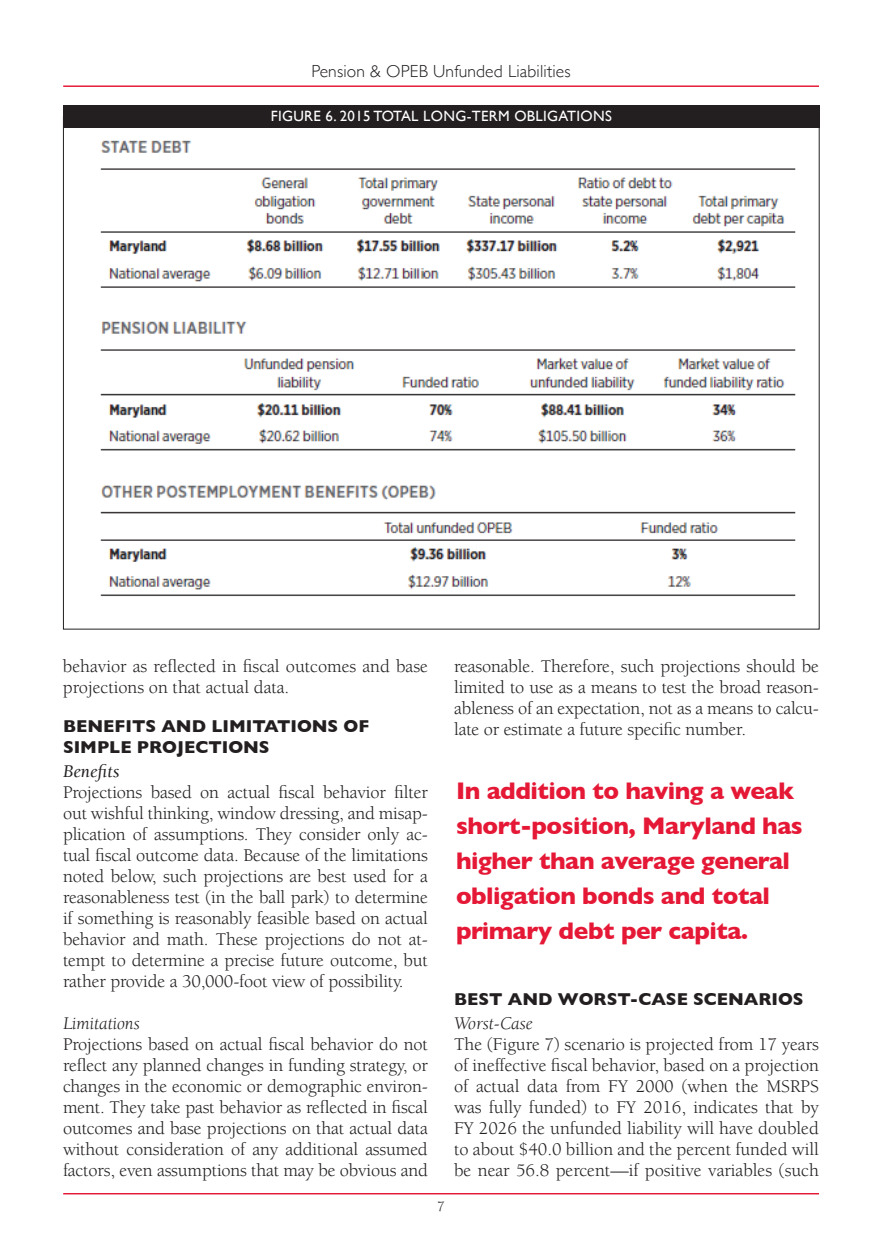
<style>
.page{position:relative;width:882px;height:1260px;background:#fff}
.page>*{position:absolute;margin:0;border:0;box-sizing:border-box;transform-origin:0 0}
.t1{font:700 24.5px/35px "Gill Sans";letter-spacing:-.02em;color:#e51836}
.t2{font:18.38px/21px "Berkeley";letter-spacing:-.01em;color:#231f20;text-align:justify}
.t3{font:italic 18.38px "Berkeley";color:#231f20}
.t4{font:italic 18.38px "Berkeley";color:#231f20}
.t5{font:700 17.5px/21px "Gill Sans";color:#231f20}
.t6{font:300 17.5px "Gill Sans";letter-spacing:.01em;color:#231f20}
.t7{font:14.88px "Gill Sans";letter-spacing:.02em;color:#fff}
.t8{font:14.7px "Berkeley";color:#231f20}
</style>
<div class="page">
<hr style="left:63px;top:1193px;width:756px;height:1px;background:#e51836">
<hr style="left:63px;top:85px;width:756px;height:2px;background:#e51836">
<img style="left:100px;top:140px;width:696px;height:457px">
<div style="left:63px;top:105px;width:757px;height:23px;background:#231f20"></div>
<p class="t6" style="left:311px;top:57px;width:261px">Pension &amp; OPEB Unfunded Liabilities</p>
<p class="t7" style="left:271px;top:107px;width:343px">FIGURE 6. 2015 TOTAL LONG-TERM OBLIGATIONS</p>
<p class="t2" style="left:63px;top:656px;width:366px">behavior as reflected in fiscal outcomes and base projections on that actual data.</p>
<p class="t5" style="left:63px;top:715px;width:308px">BENEFITS AND LIMITATIONS OF<br>SIMPLE PROJECTIONS</p>
<p class="t4" style="left:63px;top:762px;width:58px">Benefits</p>
<p class="t2" style="left:63px;top:782px;width:366px">Projections based on actual fiscal behavior filter out wishful thinking, window dressing, and misap&shy;plication of assumptions. They consider only ac&shy;tual fiscal outcome data. Because of the limitations noted below, such projections are best used for a reasonableness test (in the ball park) to determine if something is reasonably feasible based on actual behavior and math. These projections do not at&shy;tempt to determine a precise future outcome, but rather provide a 30,000-foot view of possibility.</p>
<p class="t3" style="left:63px;top:1014px;width:78px">Limitations</p>
<p class="t2" style="left:63px;top:1034px;width:366px">Projections based on actual fiscal behavior do not reflect any planned changes in funding strategy, or changes in the economic or demographic environ&shy;ment. They take past behavior as reflected in fiscal outcomes and base projections on that actual data without consideration of any additional assumed factors, even assumptions that may be obvious and</p>
<p class="t2" style="left:454px;top:656px;width:366px">reasonable. Therefore, such projections should be limited to use as a means to test the broad reason&shy;ableness of an expectation, not as a means to calcu&shy;late or estimate a future specific number.</p>
<h1 class="t1" style="left:456px;top:773px;width:348px">In addition to having a weak short-position, Maryland has higher than average general obligation bonds and total primary debt per capita.</h1>
<p class="t8" style="left:437px;top:1198px;width:9px">7</p>
<p class="t5" style="left:454px;top:988px;width:351px">BEST AND WORST-CASE SCENARIOS</p>
<p class="t3" style="left:454px;top:1014px;width:80px">Worst-Case</p>
<p class="t2" style="left:454px;top:1034px;width:366px">The (Figure 7) scenario is projected from 17 years of ineffective fiscal behavior, based on a projection of actual data from FY 2000 (when the MSRPS was fully funded) to FY 2016, indicates that by FY 2026 the unfunded liability will have doubled to about $40.0 billion and the percent funded will be near 56.8 percent—if positive variables (such</p>
</div>
